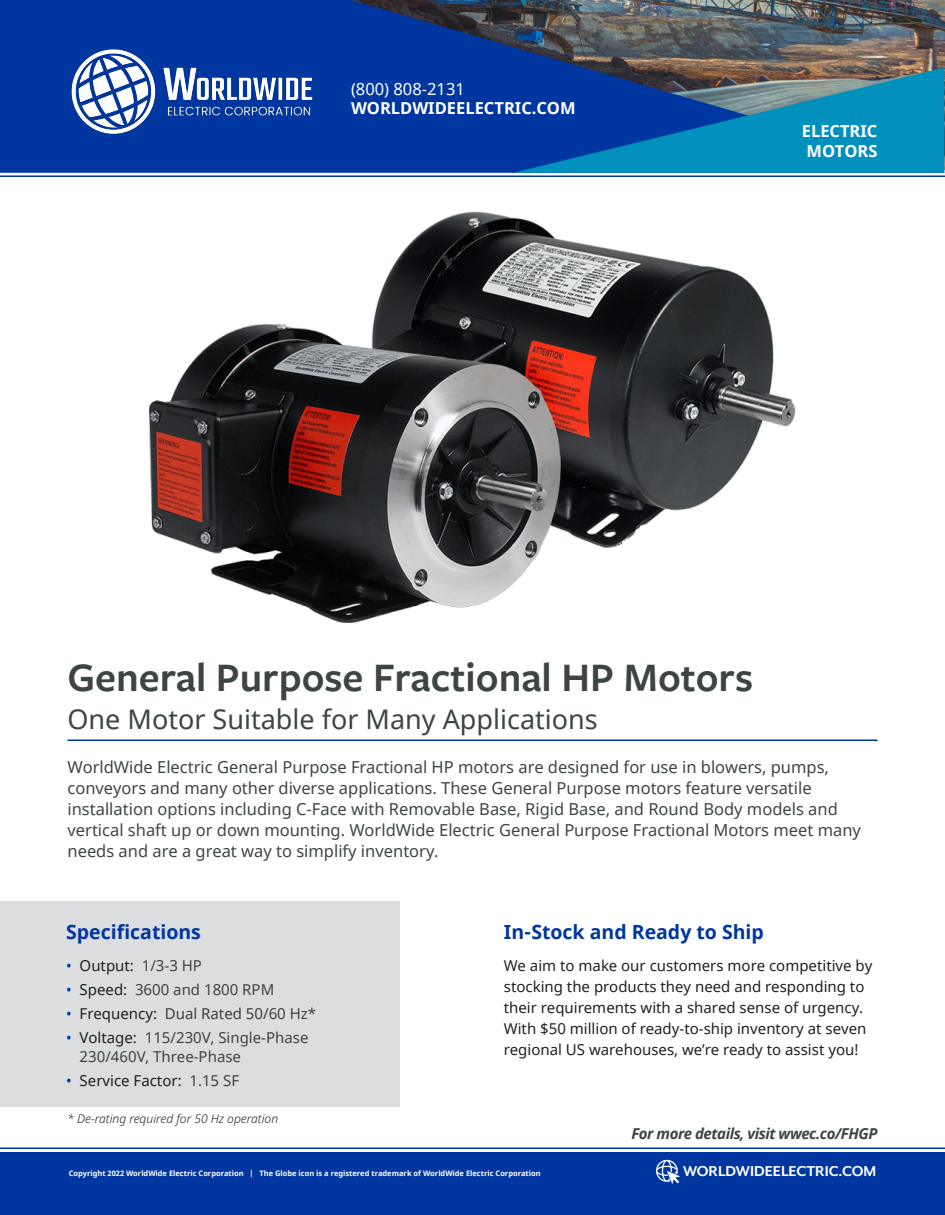
<style>
.page{position:relative;width:945px;height:1215px;background:#fff}
.page>*{position:absolute;margin:0;border:0;box-sizing:border-box;transform-origin:0 0}
.Header_-_Main_-_Prod{font:600 42px "Freight Sans Pro";color:#3d4543}
.Header_-_Main_-_Prod-2{font:27px "Noto Sans";color:#3d4543}
.Headers_-_Blue{font:700 19.5px "Noto Sans";color:#0036a0}
.Product_Description{font:16.5px/21px "Noto Sans";color:#3d4543}
.t1{font:700 16.5px/19.8px "Noto Sans";color:#fff}
.t2{font:700 16.5px "Mr Eaves XL Mod OT";color:#fff}
.t3{font:16.5px "Noto Sans";color:#fff}
.Headers_-_Blue-2{font:15px/21px "Noto Sans";color:#231f20}
.Headers_-_Blue-3{font:15px/19.5px "Noto Sans";color:#3d4543}
.Features_-_Bold_Form{font:italic 700 15px "Noto Sans";letter-spacing:-.03em;color:#3d4543}
.Headers_-_Blue-4{font:15px "Noto Sans";color:#3e3e3f}
.Description_-_Subs{font:italic 300 12px "Noto Sans";color:#231f20}
.t4{font:700 7.5px "Noto Sans";color:#fff}
.s1{color:#0036a0}
.s2{color:#3d4543}
.s3{color:#231f20}
</style>
<div class="page">
<div style="left:0;top:1152px;width:945px;height:63px;background:#0036a0"></div>
<hr style="left:0;top:1148px;width:945px;height:1px;background:#0036a0">
<svg style="left:0;top:0;width:945px;height:173px;fill:#0036a0"></svg>
<svg style="left:514px;top:68px;width:430px;height:105px"></svg>
<hr style="left:0;top:176px;width:945px;height:1px;background:#0036a0">
<hr style="left:513px;top:68px;width:1px;height:105px;background:#0036a0">
<img style="left:68px;top:48px;width:249px;height:88px">
<hr style="left:68px;top:739px;width:810px;height:2px;background:#0036a0">
<svg style="left:656px;top:1160px;width:24px;height:24px"></svg>
<div style="left:0;top:901px;width:399px;height:206px;background:#dcdddf"></div>
<img style="left:149px;top:211px;width:647px;height:412px">
<p class="t3" style="left:351px;top:77px;width:115px">(800) 808-2131</p>
<p class="t1" style="left:351px;top:99px;width:226px">WORLDWIDEELECTRIC.COM</p>
<p class="t1" style="left:802px;top:122px;width:77px">ELECTRIC<br>MOTORS</p>
<p class="Header_-_Main_-_Prod" style="left:68px;top:649px;width:687px">General Purpose Fractional HP Motors</p>
<p class="Header_-_Main_-_Prod-2" style="left:68px;top:701px;width:532px">One Motor Suitable for Many Applications</p>
<p class="Product_Description" style="left:68px;top:756px;width:795px">WorldWide Electric General Purpose Fractional HP motors are designed for use in blowers, pumps, conveyors and many other diverse applications. These General Purpose motors feature versatile installation options including C-Face with Removable Base, Rigid Base, and Round Body models and vertical shaft up or down mounting. WorldWide Electric General Purpose Fractional Motors meet many needs and are a great way to simplify inventory.</p>
<p class="Headers_-_Blue" style="left:66px;top:918px;width:136px">Specifications</p>
<p class="Headers_-_Blue-2" style="left:66px;top:955px;width:137px"><span class="s1">•</span> Output: <span class="s2">1/3-3 HP</span></p>
<p class="Headers_-_Blue-3" style="left:66px;top:979px;width:210px"><span class="s1">•</span> <span class="s3">Speed:</span> 3600 and 1800 RPM</p>
<p class="Headers_-_Blue-4" style="left:66px;top:1003px;width:252px"><span class="s1">•</span> <span class="s3">Frequency:</span> Dual Rated 50/<span class="s2">60 Hz*</span></p>
<p class="Headers_-_Blue-3" style="left:80px;top:1027px;width:230px;text-indent:-14px"><span class="s1">•</span> <span class="s3">Voltage:</span> 115/230V, Single-Phase<br>230/460V, Three-Phase</p>
<p class="Headers_-_Blue-2" style="left:66px;top:1070px;width:175px"><span class="s1">•</span> Service Factor: <span class="s2">1.15 SF</span></p>
<p class="Description_-_Subs" style="left:68px;top:1110px;width:212px">* De-rating required for 50 Hz operation</p>
<p class="Headers_-_Blue" style="left:504px;top:918px;width:262px">In-Stock and Ready to Ship</p>
<p class="Headers_-_Blue-2" style="left:504px;top:955px;width:370px">We aim to make our customers more competitive by stocking the products they need and responding to their requirements with a shared sense of urgency.<br>With $50 million of ready-to-ship inventory at seven regional US warehouses, we’re ready to assist you!</p>
<p class="Features_-_Bold_Form" style="left:631px;top:1123px;width:248px">For more details, visit wwec.co/FHGP</p>
<p class="t4" style="left:69px;top:1168px;width:474px">Copyright 2022 WorldWide Electric Corporation | The Globe icon is a registered trademark of WorldWide Electric Corporation</p>
<p class="t2" style="left:683px;top:1162px;width:195px">WORLDWIDEELECTRIC.COM</p>
</div>
